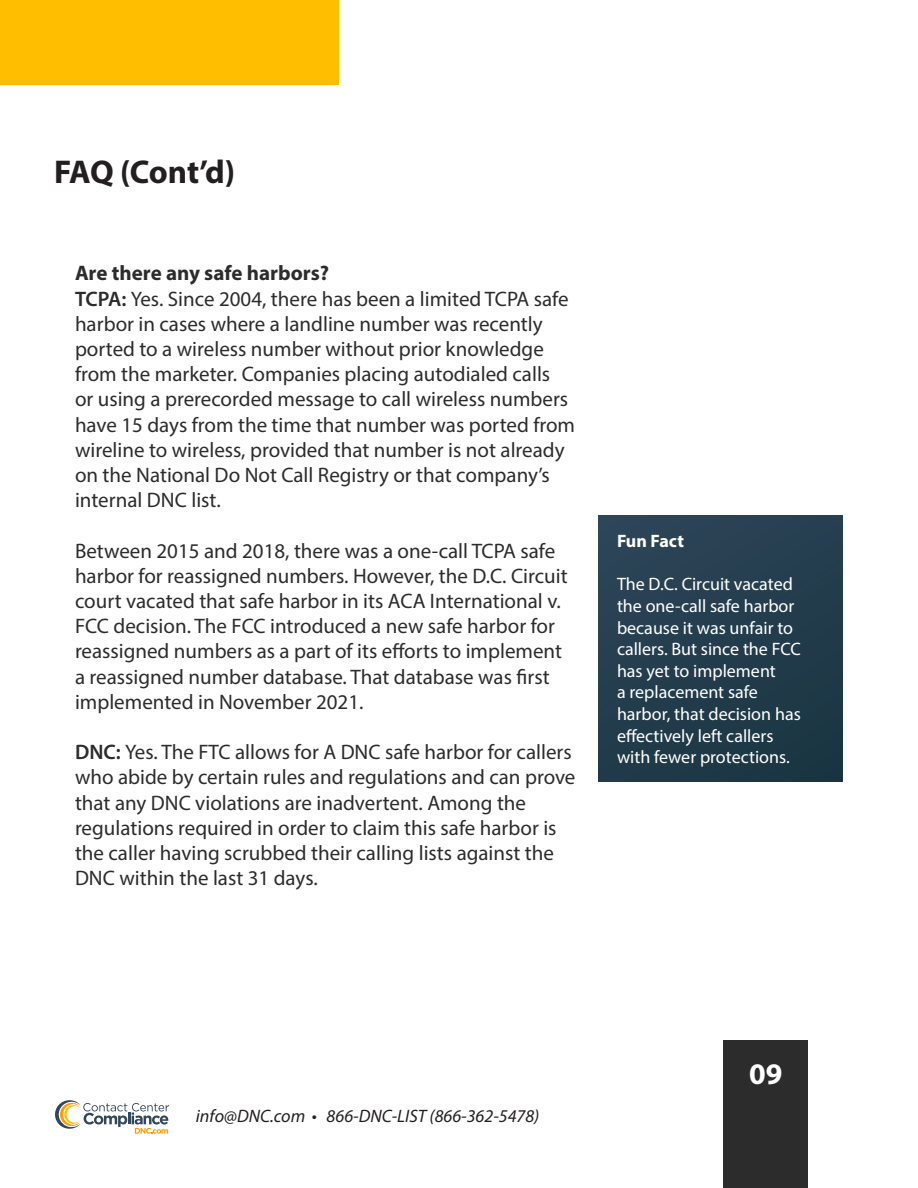
<style>
.page{position:relative;width:918px;height:1188px;background:#fff}
.page>*{position:absolute;margin:0;border:0;box-sizing:border-box;transform-origin:0 0}
.t1{font:700 33px "Myriad Pro";letter-spacing:-.02em;color:#231f20}
.t2{font:700 30px "Myriad Pro";color:#fff}
.t3{font:21px/25.2px "Myriad Pro";color:#2b2c2b}
.t4{font:700 21px "Myriad Pro";color:#2b2c2b}
.t5{font:18px/21.6px "Myriad Pro";color:#fff}
.t6{font:italic 18px "Myriad Pro";color:#231f20}
.t7{font:700 18px "Myriad Pro";color:#fff}
.s1{font-weight:600}
</style>
<div class="page">
<div style="left:0;top:0;width:338px;height:85px;background:#ffbf00"></div>
<div style="left:724px;top:1041px;width:84px;height:147px;background:#2b2c2b"></div>
<svg style="left:55px;top:1100px;width:114px;height:34px"></svg>
<div style="left:599px;top:516px;width:244px;height:265px;background:#243d4d"></div>
<p class="t1" style="left:54px;top:151px;width:183px">FAQ (Cont’d)</p>
<p class="t4" style="left:75px;top:260px;width:256px">Are there any safe harbors?</p>
<p class="t3" style="left:75px;top:286px;width:502px"><span class="s1">TCPA:</span> Yes. Since 2004, there has been a limited TCPA safe harbor in cases where a landline number was recently ported to a wireless number without prior knowledge from the marketer. Companies placing autodialed calls<br>or using a prerecorded message to call wireless numbers have 15 days from the time that number was ported from wireline to wireless, provided that number is not already on the National Do Not Call Registry or that company’s internal DNC list.</p>
<p class="t3" style="left:75px;top:538px;width:494px">Between 2015 and 2018, there was a one-call TCPA safe harbor for reassigned numbers. However, the D.C. Circuit court vacated that safe harbor in its ACA International v.<br>FCC decision. The FCC introduced a new safe harbor for reassigned numbers as a part of its efforts to implement a reassigned number database. That database was first implemented in November 2021.</p>
<p class="t3" style="left:75px;top:739px;width:502px"><span class="s1">DNC:</span> Yes. The FTC allows for A DNC safe harbor for callers who abide by certain rules and regulations and can prove that any DNC violations are inadvertent. Among the regulations required in order to claim this safe harbor is the caller having scrubbed their calling lists against the DNC within the last 31 days.</p>
<p class="t7" style="left:617px;top:529px;width:68px">Fun Fact</p>
<p class="t5" style="left:617px;top:573px;width:186px">The D.C. Circuit vacated the one-call safe harbor because it was unfair to callers. But since the FCC has yet to implement<br>a replacement safe harbor, that decision has effectively left callers with fewer protections.</p>
<p class="t6" style="left:196px;top:1105px;width:345px">info@DNC.com • 866-DNC-LIST (866-362-5478)</p>
<h2 class="t2" style="left:749px;top:1055px;width:35px">09</h2>
</div>
